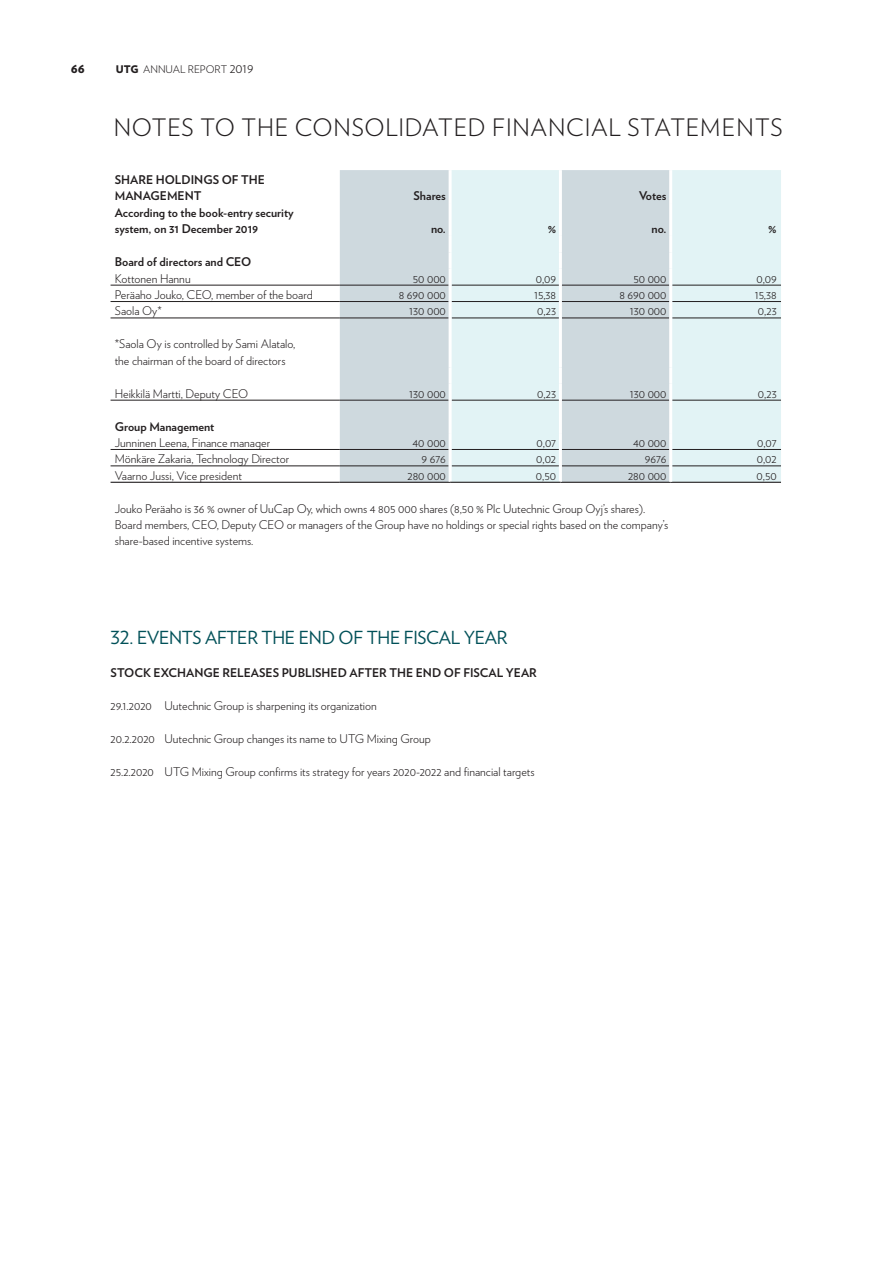
<style>
.page{position:relative;width:893px;height:1263px;background:#fff}
.page>*{position:absolute;margin:0;border:0;box-sizing:border-box;transform-origin:0 0}
.Otsikko_1{font:300 24px "Verlag";letter-spacing:.03em;color:#231f20}
.Taulukko_otsikko{font:18px "Verlag";letter-spacing:-.015em;color:#005058}
.t1{font:900 13.5px "Verlag";color:#231f20}
.Taulukko_leipis{font:300 12px/16.5px "Verlag";color:#231f20}
.Taulukko_leipis-2{font:700 12px/16.5px "Verlag";color:#231f20}
.Taulukko_bold{font:700 12px "Verlag";color:#231f20}
.t2{font:300 10.5px "Verlag";color:#231f20}
.s1{font-weight:900}
.s2{font-size:13.5px}
</style>
<div class="page">
<div style="left:340px;top:170px;width:109px;height:312px;background:#ced9de"></div>
<svg style="left:452px;top:170px;width:329px;height:312px;fill:#e2f3f5"></svg>
<hr style="left:111px;top:285px;width:229px;height:1px;background:#231f20">
<hr style="left:340px;top:285px;width:109px;height:1px;background:#231f20">
<hr style="left:452px;top:285px;width:107px;height:1px;background:#231f20">
<hr style="left:562px;top:285px;width:107px;height:1px;background:#231f20">
<hr style="left:672px;top:285px;width:109px;height:1px;background:#231f20">
<hr style="left:111px;top:301px;width:229px;height:1px;background:#231f20">
<hr style="left:340px;top:301px;width:109px;height:1px;background:#231f20">
<hr style="left:452px;top:301px;width:107px;height:1px;background:#231f20">
<hr style="left:562px;top:301px;width:107px;height:1px;background:#231f20">
<hr style="left:672px;top:301px;width:109px;height:1px;background:#231f20">
<hr style="left:111px;top:318px;width:229px;height:1px;background:#231f20">
<hr style="left:340px;top:318px;width:109px;height:1px;background:#231f20">
<hr style="left:452px;top:318px;width:107px;height:1px;background:#231f20">
<hr style="left:562px;top:318px;width:107px;height:1px;background:#231f20">
<hr style="left:672px;top:318px;width:109px;height:1px;background:#231f20">
<hr style="left:111px;top:400px;width:229px;height:1px;background:#231f20">
<hr style="left:340px;top:400px;width:109px;height:1px;background:#231f20">
<hr style="left:452px;top:400px;width:107px;height:1px;background:#231f20">
<hr style="left:562px;top:400px;width:107px;height:1px;background:#231f20">
<hr style="left:672px;top:400px;width:109px;height:1px;background:#231f20">
<hr style="left:111px;top:449px;width:229px;height:1px;background:#231f20">
<hr style="left:340px;top:449px;width:109px;height:1px;background:#231f20">
<hr style="left:452px;top:449px;width:107px;height:1px;background:#231f20">
<hr style="left:562px;top:449px;width:107px;height:1px;background:#231f20">
<hr style="left:672px;top:449px;width:109px;height:1px;background:#231f20">
<hr style="left:111px;top:466px;width:229px;height:1px;background:#231f20">
<hr style="left:340px;top:466px;width:109px;height:1px;background:#231f20">
<hr style="left:452px;top:466px;width:107px;height:1px;background:#231f20">
<hr style="left:562px;top:466px;width:107px;height:1px;background:#231f20">
<hr style="left:672px;top:466px;width:109px;height:1px;background:#231f20">
<hr style="left:111px;top:482px;width:229px;height:1px;background:#231f20">
<hr style="left:340px;top:482px;width:110px;height:1px;background:#231f20">
<hr style="left:560px;top:482px;width:111px;height:1px;background:#231f20">
<hr style="left:671px;top:482px;width:110px;height:1px;background:#231f20">
<hr style="left:559px;top:170px;width:3px;height:33px;background:#fff">
<hr style="left:669px;top:170px;width:3px;height:33px;background:#fff">
<hr style="left:559px;top:269px;width:3px;height:16px;background:#fff">
<hr style="left:669px;top:269px;width:3px;height:16px;background:#fff">
<hr style="left:559px;top:285px;width:3px;height:16px;background:#fff">
<hr style="left:669px;top:285px;width:3px;height:16px;background:#fff">
<hr style="left:559px;top:301px;width:3px;height:17px;background:#fff">
<hr style="left:669px;top:301px;width:3px;height:17px;background:#fff">
<hr style="left:559px;top:318px;width:3px;height:49px;background:#fff">
<hr style="left:669px;top:318px;width:3px;height:49px;background:#fff">
<hr style="left:559px;top:367px;width:3px;height:17px;background:#fff">
<hr style="left:669px;top:367px;width:3px;height:17px;background:#fff">
<hr style="left:559px;top:384px;width:3px;height:16px;background:#fff">
<hr style="left:669px;top:384px;width:3px;height:16px;background:#fff">
<hr style="left:559px;top:400px;width:3px;height:33px;background:#fff">
<hr style="left:669px;top:400px;width:3px;height:33px;background:#fff">
<hr style="left:559px;top:433px;width:3px;height:16px;background:#fff">
<hr style="left:669px;top:433px;width:3px;height:16px;background:#fff">
<hr style="left:559px;top:449px;width:3px;height:17px;background:#fff">
<hr style="left:669px;top:449px;width:3px;height:17px;background:#fff">
<hr style="left:559px;top:466px;width:3px;height:16px;background:#fff">
<hr style="left:669px;top:466px;width:3px;height:16px;background:#fff">
<hr style="left:450px;top:482px;width:110px;height:1px;background:#231f20">
<hr style="left:559px;top:203px;width:3px;height:33px;background:#fff">
<hr style="left:669px;top:203px;width:3px;height:33px;background:#fff">
<hr style="left:559px;top:236px;width:3px;height:16px;background:#fff">
<hr style="left:669px;top:236px;width:3px;height:16px;background:#fff">
<hr style="left:559px;top:252px;width:3px;height:17px;background:#fff">
<hr style="left:669px;top:252px;width:3px;height:17px;background:#fff">
<p class="t1" style="left:71px;top:57px;width:16px">66</p>
<p class="t2" style="left:116px;top:62px;width:139px"><span class="s1">UTG</span> ANNUAL REPORT <span class="s2">2019</span></p>
<p class="Otsikko_1" style="left:114px;top:110px;width:671px">NOTES TO THE CONSOLIDATED FINANCIAL STATEMENTS</p>
<p class="Taulukko_leipis-2" style="left:115px;top:171px;width:152px">SHARE HOLDINGS OF THE<br>MANAGEMENT</p>
<p class="Taulukko_leipis-2" style="left:115px;top:204px;width:180px">According to the book-entry security system, on 31 December 2019</p>
<p class="Taulukko_leipis-2" style="left:413px;top:187px;width:34px">Shares</p>
<p class="Taulukko_leipis-2" style="left:639px;top:187px;width:29px">Votes</p>
<p class="Taulukko_leipis-2" style="left:431px;top:220px;width:16px">no.</p>
<p class="Taulukko_leipis-2" style="left:548px;top:220px;width:10px">%</p>
<p class="Taulukko_leipis-2" style="left:652px;top:220px;width:16px">no.</p>
<p class="Taulukko_leipis-2" style="left:768px;top:220px;width:10px">%</p>
<p class="Taulukko_leipis-2" style="left:115px;top:253px;width:138px">Board of directors and CEO</p>
<p class="Taulukko_leipis" style="left:115px;top:269px;width:77px">Kottonen Hannu</p>
<p class="Taulukko_leipis" style="left:413px;top:269px;width:35px">50 000</p>
<p class="Taulukko_leipis" style="left:536px;top:269px;width:22px">0,09</p>
<p class="Taulukko_leipis" style="left:633px;top:269px;width:35px">50 000</p>
<p class="Taulukko_leipis" style="left:756px;top:269px;width:22px">0,09</p>
<p class="Taulukko_leipis" style="left:115px;top:286px;width:199px">Peräaho Jouko, CEO, member of the board</p>
<p class="Taulukko_leipis" style="left:399px;top:286px;width:49px">8 690 000</p>
<p class="Taulukko_leipis" style="left:534px;top:286px;width:24px">15,38</p>
<p class="Taulukko_leipis" style="left:619px;top:286px;width:49px">8 690 000</p>
<p class="Taulukko_leipis" style="left:755px;top:286px;width:24px">15,38</p>
<p class="Taulukko_leipis" style="left:115px;top:302px;width:49px">Saola Oy*</p>
<p class="Taulukko_leipis" style="left:409px;top:302px;width:38px">130 000</p>
<p class="Taulukko_leipis" style="left:537px;top:302px;width:20px">0,23</p>
<p class="Taulukko_leipis" style="left:630px;top:302px;width:38px">130 000</p>
<p class="Taulukko_leipis" style="left:758px;top:302px;width:20px">0,23</p>
<p class="Taulukko_leipis" style="left:115px;top:335px;width:182px">*Saola Oy is controlled by Sami Alatalo, the chairman of the board of directors</p>
<p class="Taulukko_leipis" style="left:115px;top:384px;width:135px">Heikkilä Martti, Deputy CEO</p>
<p class="Taulukko_leipis" style="left:409px;top:384px;width:38px">130 000</p>
<p class="Taulukko_leipis" style="left:537px;top:384px;width:20px">0,23</p>
<p class="Taulukko_leipis" style="left:630px;top:384px;width:38px">130 000</p>
<p class="Taulukko_leipis" style="left:758px;top:384px;width:20px">0,23</p>
<p class="Taulukko_leipis-2" style="left:115px;top:417px;width:101px">Group Management</p>
<p class="Taulukko_leipis" style="left:115px;top:434px;width:157px">Junninen Leena, Finance manager</p>
<p class="Taulukko_leipis" style="left:413px;top:434px;width:35px">40 000</p>
<p class="Taulukko_leipis" style="left:537px;top:434px;width:21px">0,07</p>
<p class="Taulukko_leipis" style="left:633px;top:434px;width:35px">40 000</p>
<p class="Taulukko_leipis" style="left:757px;top:434px;width:21px">0,07</p>
<p class="Taulukko_leipis" style="left:115px;top:450px;width:176px">Mönkäre Zakaria, Technology Director</p>
<p class="Taulukko_leipis" style="left:422px;top:450px;width:26px">9 676</p>
<p class="Taulukko_leipis" style="left:536px;top:450px;width:21px">0,02</p>
<p class="Taulukko_leipis" style="left:645px;top:450px;width:23px">9676</p>
<p class="Taulukko_leipis" style="left:757px;top:450px;width:21px">0,02</p>
<p class="Taulukko_leipis" style="left:115px;top:466px;width:129px">Vaarno Jussi, Vice president</p>
<p class="Taulukko_leipis" style="left:407px;top:466px;width:40px">280 000</p>
<p class="Taulukko_leipis" style="left:536px;top:466px;width:22px">0,50</p>
<p class="Taulukko_leipis" style="left:628px;top:466px;width:40px">280 000</p>
<p class="Taulukko_leipis" style="left:756px;top:466px;width:22px">0,50</p>
<p class="Taulukko_leipis" style="left:115px;top:499px;width:532px">Jouko Peräaho is 36 % owner of UuCap Oy, which owns 4 805 000 shares (8,50 % Plc Uutechnic Group Oyj’s shares).</p>
<p class="Taulukko_leipis" style="left:115px;top:516px;width:555px">Board members, CEO, Deputy CEO or managers of the Group have no holdings or special rights based on the company’s share-based incentive systems.</p>
<p class="Taulukko_otsikko" style="left:111px;top:624px;width:399px">32. EVENTS AFTER THE END OF THE FISCAL YEAR</p>
<p class="Taulukko_bold" style="left:111px;top:663px;width:428px">STOCK EXCHANGE RELEASES PUBLISHED AFTER THE END OF FISCAL YEAR</p>
<p class="Taulukko_leipis" style="left:111px;top:696px;width:268px">29.1.2020 Uutechnic Group is sharpening its organization</p>
<p class="Taulukko_leipis" style="left:111px;top:729px;width:322px">20.2.2020 Uutechnic Group changes its name to UTG Mixing Group</p>
<p class="Taulukko_leipis" style="left:111px;top:762px;width:426px">25.2.2020 UTG Mixing Group confirms its strategy for years 2020-2022 and financial targets</p>
</div>
